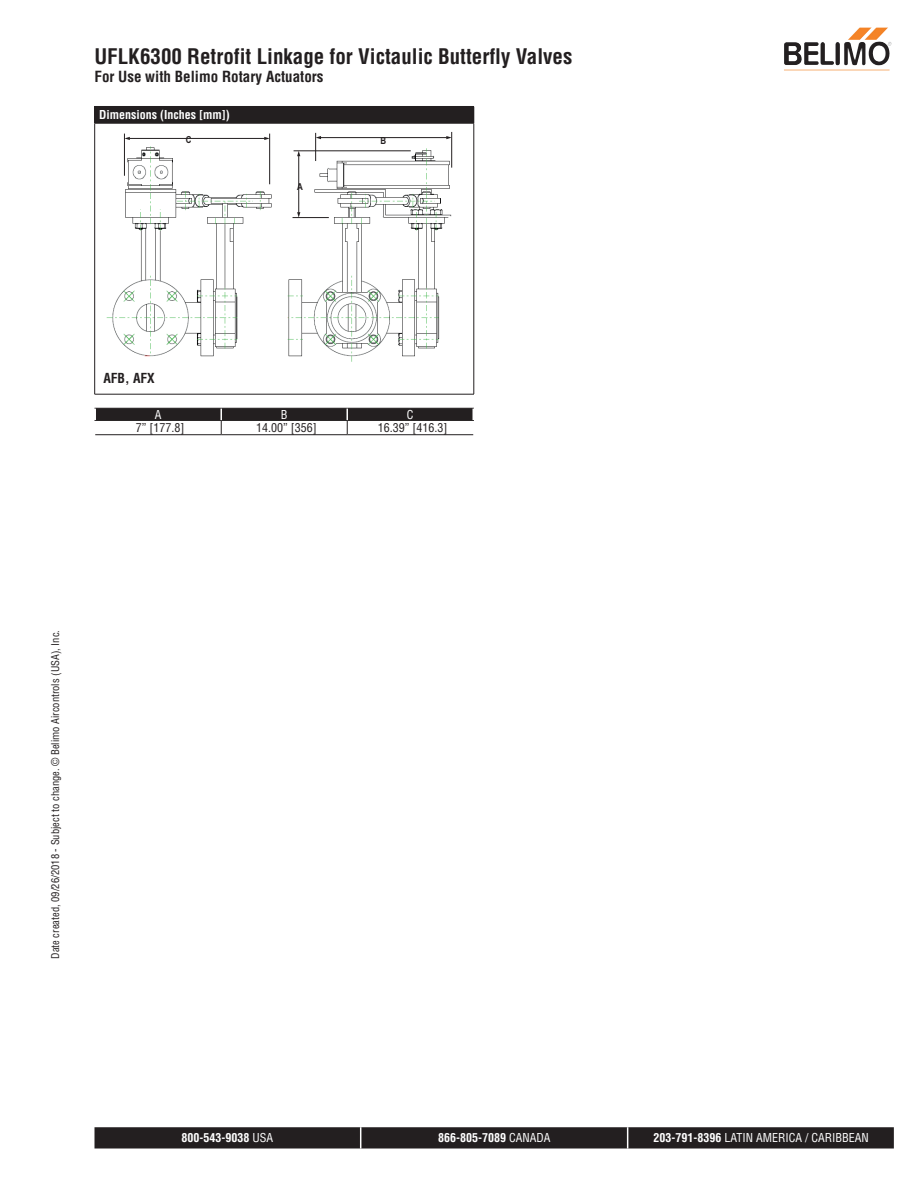
<style>
.page{position:relative;width:918px;height:1188px;background:#fff}
.page>*{position:absolute;margin:0;border:0;box-sizing:border-box;transform-origin:0 0}
.Header_AM{font:700 condensed 21px "Helvetica";color:#231f20}
.Subtext_AM{font:700 condensed 15px "Helvetica";color:#231f20}
.Tabellentext_9pt_0_5{font:700 condensed 13.5px "Helvetica";color:#231f20}
.Footer_AM_center{font:condensed 12px "Helvetica";color:#fff}
.Tabletext_AM_centere{font:condensed 12px "Helvetica";color:#231f20}
.Footer_AM_center-2{font:700 condensed 12px "Helvetica";color:#fff}
.Tableheader_AM{font:700 condensed 12px "Helvetica";color:#fff}
.Tableheader_AM_cente{font:condensed 12px "Helvetica";color:#fff}
.t1{font:condensed 10.5px "Helvetica";color:#231f20}
.t2{font:700 9.75px "Arial Narrow";color:#231f20}
.s1{font-weight:400}
.s2{font-weight:700}
</style>
<div class="page">
<div style="left:95px;top:106px;width:379px;height:17px;background:#231f20"></div>
<svg style="left:94px;top:107px;width:1px;height:16px"></svg>
<svg style="left:474px;top:107px;width:1px;height:16px"></svg>
<hr style="left:94px;top:123px;width:1px;height:271px;background:#231f20">
<hr style="left:474px;top:123px;width:1px;height:271px;background:#231f20">
<hr style="left:94px;top:106px;width:380px;height:1px;background:#231f20">
<hr style="left:94px;top:123px;width:380px;height:1px;background:#231f20">
<hr style="left:94px;top:394px;width:380px;height:1px;background:#231f20">
<img style="left:106px;top:147px;width:347px;height:215px">
<hr style="left:298px;top:156px;width:1px;height:57px;background:#231f20">
<svg style="left:297px;top:212px;width:3px;height:5px"></svg>
<svg style="left:297px;top:151px;width:3px;height:5px"></svg>
<hr style="left:293px;top:217px;width:36px;height:1px;background:#231f20">
<hr style="left:320px;top:137px;width:127px;height:1px;background:#231f20">
<svg style="left:446px;top:136px;width:5px;height:3px"></svg>
<svg style="left:315px;top:133px;width:6px;height:28px"></svg>
<hr style="left:451px;top:132px;width:1px;height:36px;background:#231f20">
<hr style="left:294px;top:150px;width:117px;height:1px;background:#231f20">
<hr style="left:129px;top:138px;width:136px;height:1px;background:#231f20">
<svg style="left:264px;top:137px;width:5px;height:3px"></svg>
<svg style="left:125px;top:137px;width:5px;height:3px"></svg>
<hr style="left:269px;top:134px;width:1px;height:50px;background:#231f20">
<hr style="left:124px;top:134px;width:1px;height:42px;background:#231f20">
<hr style="left:94px;top:408px;width:127px;height:1px;background:#231f20">
<hr style="left:94px;top:420px;width:127px;height:1px;background:#231f20">
<hr style="left:95px;top:434px;width:126px;height:1px;background:#231f20">
<hr style="left:221px;top:434px;width:126px;height:1px;background:#231f20">
<hr style="left:347px;top:434px;width:126px;height:1px;background:#231f20">
<svg style="left:95px;top:408px;width:379px;height:26px"></svg>
<img style="left:847px;top:27px;width:41px;height:35px">
<svg style="left:94px;top:1127px;width:800px;height:22px;background:#2a2728"></svg>
<p class="Header_AM" style="left:94px;top:43px;width:479px">UFLK6300 Retrofit Linkage for Victaulic Butterfly Valves</p>
<p class="Subtext_AM" style="left:94px;top:67px;width:231px">For Use with Belimo Rotary Actuators</p>
<p class="Tableheader_AM" style="left:99px;top:107px;width:132px">Dimensions (Inches [mm])</p>
<p class="t2" style="left:186px;top:132px;width:7px">C</p>
<p class="t2" style="left:297px;top:179px;width:7px">A</p>
<p class="Tabellentext_9pt_0_5" style="left:103px;top:369px;width:53px">AFB, AFX</p>
<p class="t2" style="left:380px;top:133px;width:7px">B</p>
<p class="Tableheader_AM_cente" style="left:155px;top:407px;width:8px">A</p>
<p class="Tableheader_AM_cente" style="left:281px;top:407px;width:8px">B</p>
<p class="Tableheader_AM_cente" style="left:407px;top:407px;width:8px">C</p>
<p class="Tabletext_AM_centere" style="left:136px;top:420px;width:50px">7” [177.8]</p>
<p class="Tabletext_AM_centere" style="left:256px;top:420px;width:62px">14.00” [356]</p>
<p class="Tabletext_AM_centere" style="left:378px;top:420px;width:71px">16.39” [416.3]</p>
<p class="t1" style="left:49px;top:959px;width:330px;rotate:-90deg">Date created, 09/26/2018 - Subject to change. © Belimo Aircontrols (USA), Inc.</p>
<p class="Footer_AM_center-2" style="left:181px;top:1130px;width:93px">800-543-9038 <span class="s1">USA</span></p>
<p class="Footer_AM_center-2" style="left:438px;top:1130px;width:114px">866-805-7089 <span class="s1">CANADA</span></p>
<p class="Footer_AM_center" style="left:653px;top:1130px;width:217px"><span class="s2">203-791-8396</span> LATIN AMERICA / CARIBBEAN</p>
</div>
